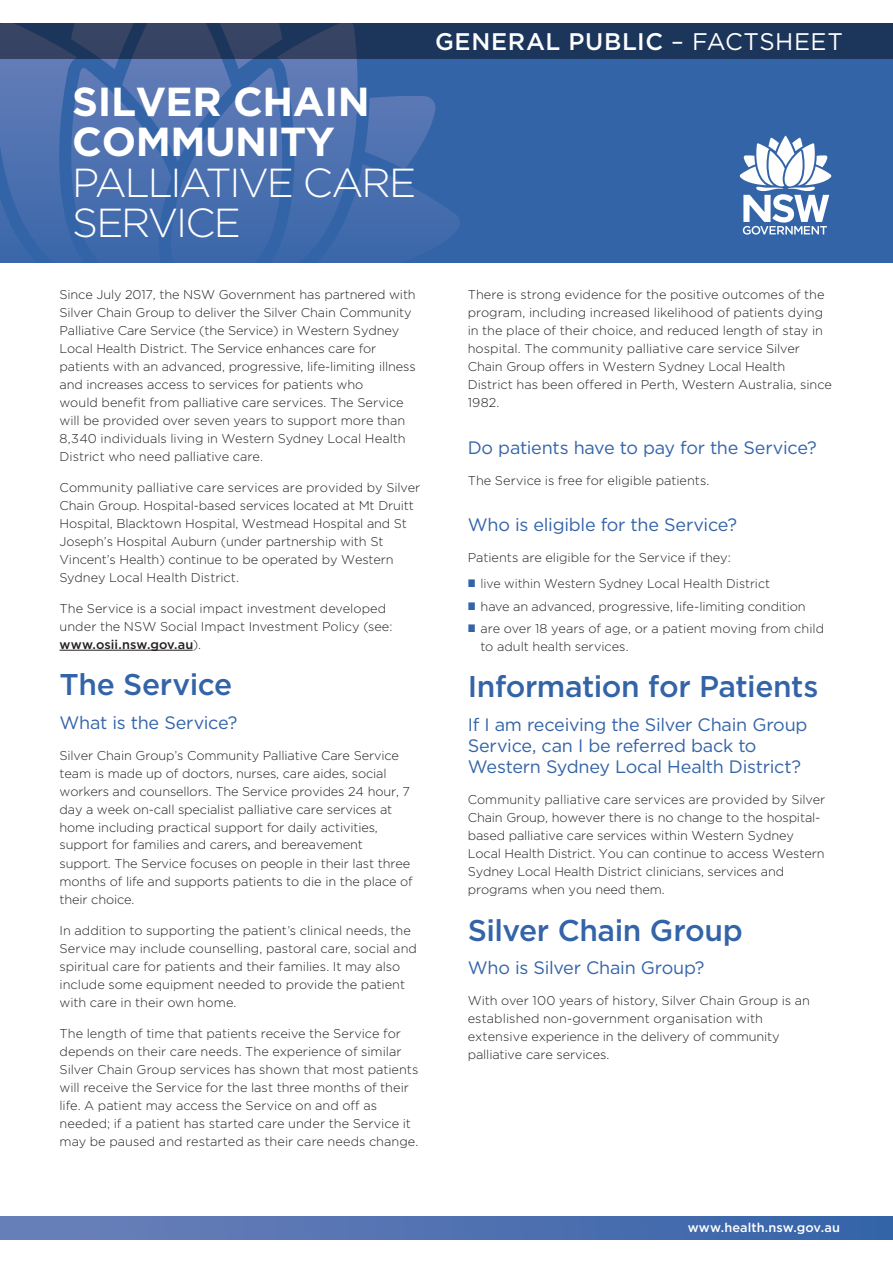
<style>
.page{position:relative;width:893px;height:1263px;background:#fff}
.page>*{position:absolute;margin:0;border:0;box-sizing:border-box;transform-origin:0 0}
.t1{font:300 40.5px/39.9px "Gotham";letter-spacing:-.05em;color:#fff}
.t2{font:700 40.5px/39.9px "Gotham";letter-spacing:-.01em;color:#fff}
.t3{font:500 30px "Gotham";letter-spacing:-.015em;color:#3464a8}
.t4{font:500 24px "Gotham";letter-spacing:.03em;color:#fff}
.t5{font:18px/21px "Gotham";letter-spacing:-.015em;color:#3464a8}
.t6{font:300 12.75px/18px "Gotham";letter-spacing:-.01em;color:#231f20}
.t7{font:500 12.75px "Gotham";letter-spacing:.005em;color:#fff}
.s1{font-weight:400}
.s2{font-weight:500}
.s3{font-family:"Minion Pro";font-weight:400}
</style>
<div class="page">
<div style="left:0;top:23px;width:893px;height:240px;background:#3464a8"></div>
<svg style="left:0;top:58px;width:460px;height:181px"></svg>
<svg style="left:0;top:23px;width:893px;height:35px;background:#23395c"></svg>
<div style="left:0;top:1216px;width:893px;height:23px;background:linear-gradient(to right,#6c81ba,#3664a8)"></div>
<svg style="left:740px;top:136px;width:91px;height:99px"></svg>
<hr style="left:60px;top:650px;width:133px;height:1px;background:#231f20">
<h1 class="t2" style="left:72px;top:81px;width:299px">SILVER CHAIN<br>COMMUNITY</h1>
<h1 class="t1" style="left:72px;top:162px;width:345px">PALLIATIVE CARE<br>SERVICE</h1>
<h3 class="t4" style="left:435px;top:26px;width:409px">GENERAL PUBLIC <span class="s1">– FACTSHEET</span></h3>
<p class="t6" style="left:60px;top:285px;width:358px">Since July 2017, the NSW Government has partnered with Silver Chain Group to deliver the Silver Chain Community Palliative Care Service (the Service) in Western Sydney Local Health District. The Service enhances care for patients with an advanced, progressive, life-limiting illness and increases access to services for patients who<br>would benefit from palliative care services. The Service will be provided over seven years to support more than 8,340 individuals living in Western Sydney Local Health District who need palliative care.</p>
<p class="t6" style="left:60px;top:478px;width:362px">Community palliative care services are provided by Silver Chain Group. Hospital-based services located at Mt Druitt Hospital, Blacktown Hospital, Westmead Hospital and St Joseph’s Hospital Auburn (under partnership with St Vincent’s Health) continue to be operated by Western Sydney Local Health District.</p>
<p class="t6" style="left:60px;top:599px;width:334px">The Service is a social impact investment developed under the NSW Social Impact Investment Policy (see: <span class="s2">www.osii.nsw.gov.au</span>).</p>
<h2 class="t3" style="left:60px;top:665px;width:174px">The Service</h2>
<h3 class="t5" style="left:60px;top:712px;width:179px">What is the Service?</h3>
<p class="t6" style="left:60px;top:746px;width:352px">Silver Chain Group’s Community Palliative Care Service team is made up of doctors, nurses, care aides, social workers and counsellors. The Service provides 24 hour, 7 day a week on-call specialist palliative care services at home including practical support for daily activities, support for families and carers<span class="s3">,</span> and bereavement</p>
<p class="t6" style="left:60px;top:854px;width:355px">support. The Service focuses on people in their last three months of life and supports patients to die in the place of their choice.</p>
<p class="t6" style="left:60px;top:921px;width:359px">In addition to supporting the patient’s clinical needs, the Service may include counselling, pastoral care, social and spiritual care for patients and their families. It may also include some equipment needed to provide the patient with care in their own home.</p>
<p class="t6" style="left:60px;top:1024px;width:360px">The length of time that patients receive the Service for depends on their care needs. The experience of similar Silver Chain Group services has shown that most patients will receive the Service for the last three months of their life. A patient may access the Service on and off as needed; if a patient has started care under the Service it may be paused and restarted as their care needs change.</p>
<p class="t6" style="left:468px;top:286px;width:366px">There is strong evidence for the positive outcomes of the program, including increased likelihood of patients dying in the place of their choice, and reduced length of stay in hospital. The community palliative care service Silver Chain Group offers in Western Sydney Local Health District has been offered in Perth, Western Australia, since 1982.</p>
<h3 class="t5" style="left:468px;top:437px;width:350px">Do patients have to pay for the Service?</h3>
<p class="t6" style="left:468px;top:471px;width:243px">The Service is free for eligible patients.</p>
<h3 class="t5" style="left:468px;top:514px;width:271px">Who is eligible for the Service?</h3>
<p class="t6" style="left:480px;top:544px;width:291px;line-height:26.5px;text-indent:-13px">Patients are eligible for the Service if they:<br>live within Western Sydney Local Health District</p>
<p class="t6" style="left:480px;top:595px;width:345px;line-height:22.2px">have an advanced, progressive, life-limiting condition are over 18 years of age, or a patient moving from child</p>
<p class="t6" style="left:480px;top:637px;width:150px">to adult health services.</p>
<h2 class="t3" style="left:468px;top:667px;width:352px">Information for Patients</h2>
<h3 class="t5" style="left:468px;top:714px;width:341px">If I am receiving the Silver Chain Group<br>Service, can I be referred back to<br>Western Sydney Local Health District?</h3>
<p class="t6" style="left:468px;top:790px;width:359px">Community palliative care services are provided by Silver Chain Group, however there is no change to the hospital&shy;based palliative care services within Western Sydney Local Health District. You can continue to access Western Sydney Local Health District clinicians, services and programs when you need them.</p>
<h2 class="t3" style="left:468px;top:910px;width:277px">Silver Chain Group</h2>
<h3 class="t5" style="left:468px;top:957px;width:238px">Who is Silver Chain Group?</h3>
<p class="t6" style="left:468px;top:991px;width:344px">With over 100 years of history, Silver Chain Group is an established non-government organisation with extensive experience in the delivery of community palliative care services.</p>
<p class="t7" style="left:688px;top:1219px;width:154px">www.health.nsw.gov.au</p>
</div>
